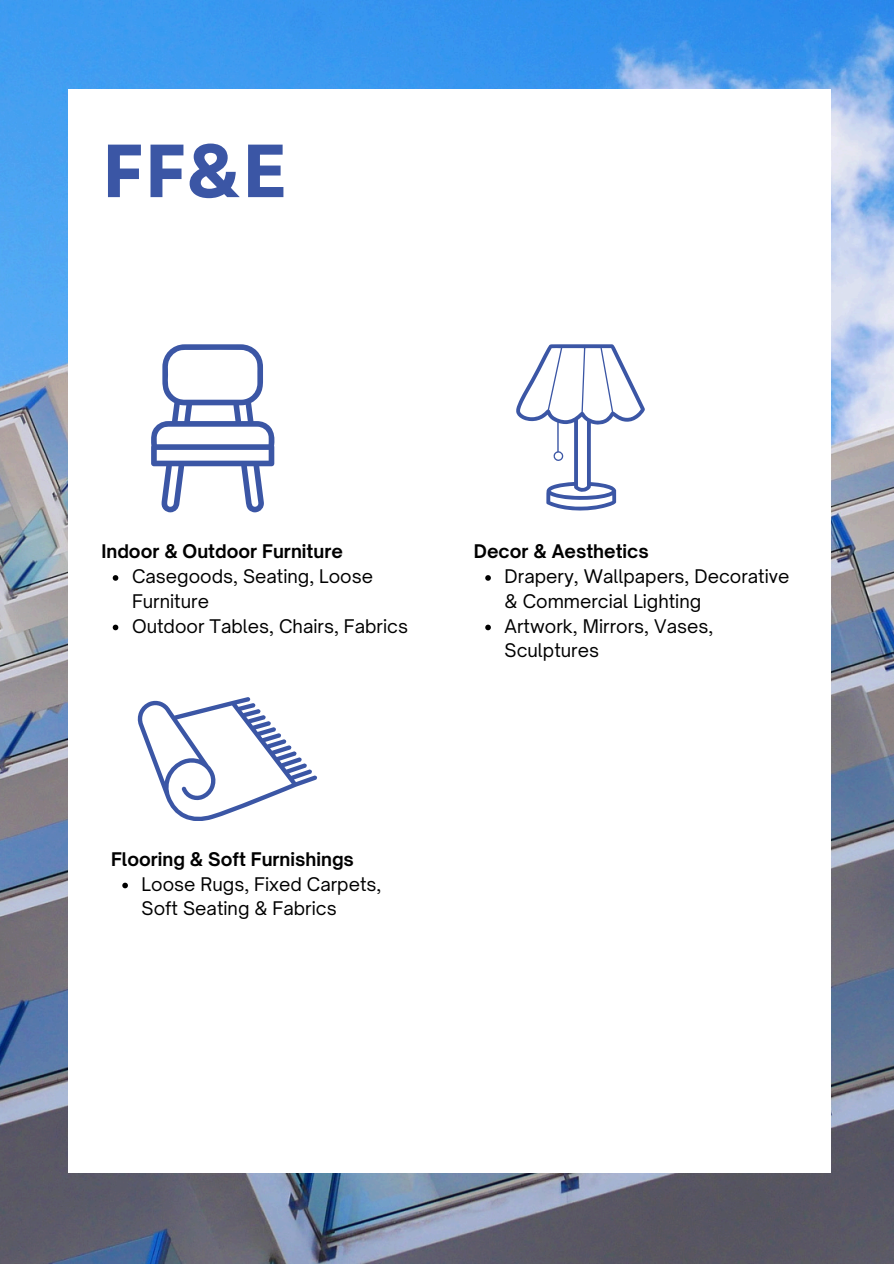
<style>
.page{position:relative;width:894px;height:1264px;background:#fff}
.page>*{position:absolute;margin:0;border:0;box-sizing:border-box;transform-origin:0 0}
.t1{font:700 75px "Garet";color:#3b56a5}
.t2{font:18px/24.8px "Open Sauce One";color:#000}
.t3{font:700 18px "Open Sauce One";color:#000}
</style>
<div class="page">
<img style="left:0;top:0;width:893px;height:1263px">
<div style="left:69px;top:89px;width:761px;height:1083px;background:#fff"></div>
<svg style="left:137px;top:697px;width:180px;height:123px"></svg>
<svg style="left:151px;top:344px;width:124px;height:168px"></svg>
<svg style="left:516px;top:344px;width:128px;height:167px"></svg>
<svg style="left:113px;top:575px;width:5px;height:5px"></svg>
<svg style="left:113px;top:624px;width:5px;height:6px"></svg>
<svg style="left:485px;top:575px;width:5px;height:5px"></svg>
<svg style="left:485px;top:624px;width:5px;height:6px"></svg>
<svg style="left:122px;top:882px;width:6px;height:6px"></svg>
<p class="t1" style="left:102px;top:117px;width:187px">FF&amp;E</p>
<h1 class="t3" style="left:101px;top:540px;width:243px">Indoor &amp; Outdoor Furniture</h1>
<p class="t2" style="left:132px;top:563px;width:242px">Casegoods, Seating, Loose<br>Furniture</p>
<h2 class="t2" style="left:132px;top:613px;width:277px">Outdoor Tables, Chairs, Fabrics</h2>
<p class="t3" style="left:474px;top:540px;width:176px">Decor &amp; Aesthetics</p>
<p class="t2" style="left:504px;top:563px;width:286px">Drapery, Wallpapers, Decorative &amp; Commercial Lighting</p>
<p class="t2" style="left:504px;top:613px;width:210px">Artwork, Mirrors, Vases,<br>Sculptures</p>
<h2 class="t3" style="left:111px;top:847px;width:244px">Flooring &amp; Soft Furnishings</h2>
<p class="t2" style="left:142px;top:871px;width:241px">Loose Rugs, Fixed Carpets,<br>Soft Seating &amp; Fabrics</p>
</div>
